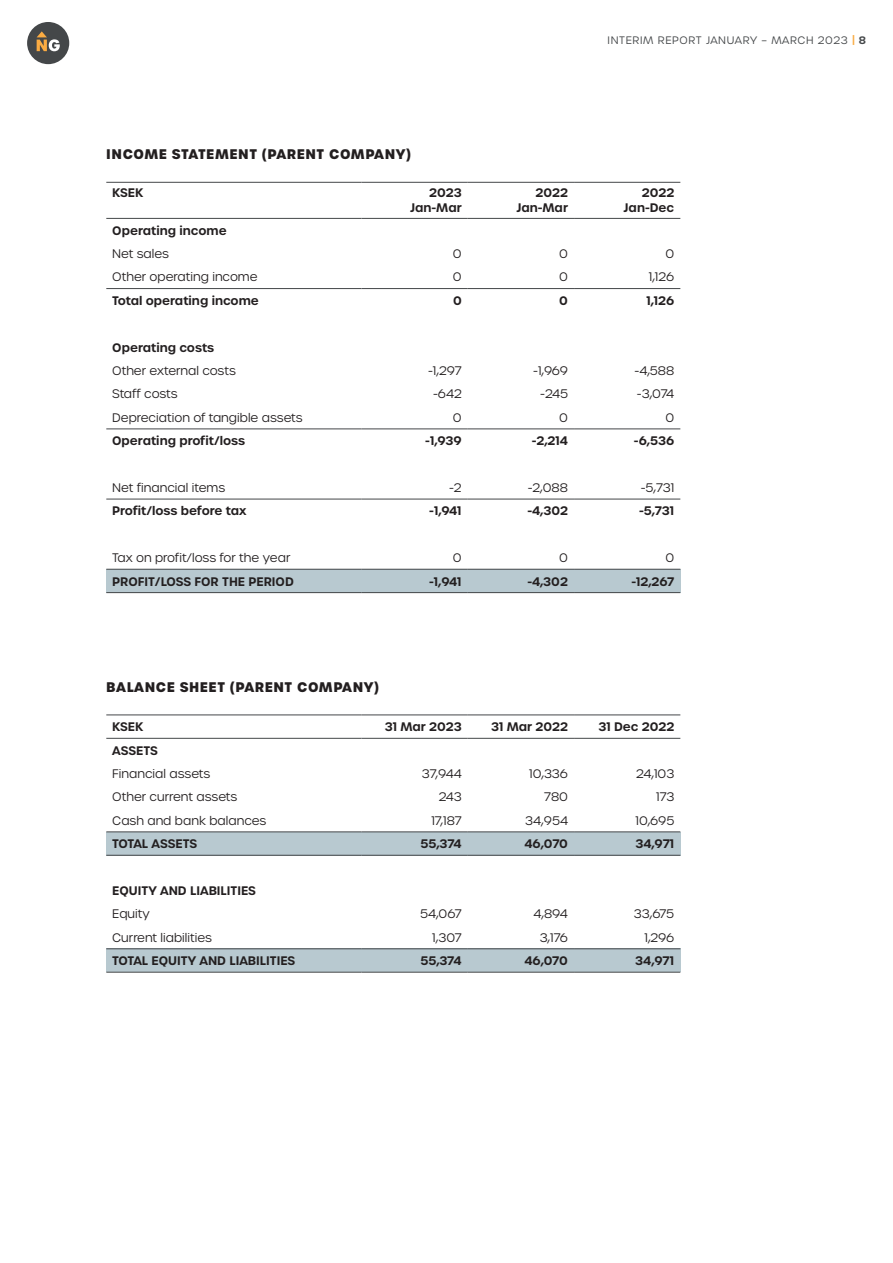
<style>
.page{position:relative;width:893px;height:1263px;background:#fff}
.page>*{position:absolute;margin:0;border:0;box-sizing:border-box;transform-origin:0 0}
.t1{font:700 13.5px "Urbane";letter-spacing:.04em;color:#231f20}
.t2{font:300 12px "Urbane";color:#231f20}
.t3{font:600 12px/15px "Urbane";color:#231f20;text-align:right}
.t4{font:300 10.5px "Urbane";letter-spacing:.06em;color:#444749}
.s1{font-weight:600;color:#f9ab41}
.s2{font-weight:600}
</style>
<div class="page">
<div style="left:27px;top:22px;width:42px;height:42px;background:#444749;border-radius:50%"></div>
<svg style="left:37px;top:31px;width:23px;height:20px"></svg>
<div style="left:106px;top:569px;width:574px;height:24px;background:#b8c9d0"></div>
<hr style="left:106px;top:182px;width:255px;height:1px;background:#444749">
<hr style="left:361px;top:182px;width:107px;height:1px;background:#444749">
<hr style="left:468px;top:182px;width:106px;height:1px;background:#444749">
<hr style="left:574px;top:182px;width:106px;height:1px;background:#444749">
<hr style="left:106px;top:218px;width:255px;height:1px;background:#444749">
<hr style="left:361px;top:218px;width:107px;height:1px;background:#444749">
<hr style="left:468px;top:218px;width:106px;height:1px;background:#444749">
<hr style="left:574px;top:218px;width:106px;height:1px;background:#444749">
<hr style="left:106px;top:569px;width:255px;height:1px;background:#444749">
<hr style="left:361px;top:569px;width:107px;height:1px;background:#444749">
<hr style="left:468px;top:569px;width:106px;height:1px;background:#444749">
<hr style="left:574px;top:569px;width:106px;height:1px;background:#444749">
<hr style="left:106px;top:592px;width:255px;height:1px;background:#444749">
<hr style="left:361px;top:592px;width:107px;height:1px;background:#444749">
<hr style="left:468px;top:592px;width:106px;height:1px;background:#444749">
<hr style="left:574px;top:592px;width:106px;height:1px;background:#444749">
<hr style="left:106px;top:499px;width:255px;height:1px;background:#444749">
<hr style="left:361px;top:499px;width:107px;height:1px;background:#444749">
<hr style="left:468px;top:499px;width:106px;height:1px;background:#444749">
<hr style="left:574px;top:499px;width:106px;height:1px;background:#444749">
<hr style="left:106px;top:429px;width:255px;height:1px;background:#444749">
<hr style="left:361px;top:429px;width:107px;height:1px;background:#444749">
<hr style="left:468px;top:429px;width:106px;height:1px;background:#444749">
<hr style="left:574px;top:429px;width:106px;height:1px;background:#444749">
<hr style="left:106px;top:288px;width:255px;height:1px;background:#444749">
<hr style="left:361px;top:288px;width:107px;height:1px;background:#444749">
<hr style="left:468px;top:288px;width:106px;height:1px;background:#444749">
<hr style="left:574px;top:288px;width:106px;height:1px;background:#444749">
<div style="left:106px;top:949px;width:574px;height:23px;background:#b8c9d0"></div>
<div style="left:106px;top:832px;width:574px;height:23px;background:#b8c9d0"></div>
<hr style="left:106px;top:715px;width:255px;height:1px;background:#444749">
<hr style="left:361px;top:715px;width:107px;height:1px;background:#444749">
<hr style="left:468px;top:715px;width:106px;height:1px;background:#444749">
<hr style="left:574px;top:715px;width:106px;height:1px;background:#444749">
<hr style="left:106px;top:738px;width:255px;height:1px;background:#444749">
<hr style="left:361px;top:738px;width:107px;height:1px;background:#444749">
<hr style="left:468px;top:738px;width:106px;height:1px;background:#444749">
<hr style="left:574px;top:738px;width:106px;height:1px;background:#444749">
<hr style="left:106px;top:832px;width:255px;height:1px;background:#444749">
<hr style="left:361px;top:832px;width:107px;height:1px;background:#444749">
<hr style="left:468px;top:832px;width:106px;height:1px;background:#444749">
<hr style="left:574px;top:832px;width:106px;height:1px;background:#444749">
<hr style="left:106px;top:855px;width:255px;height:1px;background:#444749">
<hr style="left:361px;top:855px;width:107px;height:1px;background:#444749">
<hr style="left:468px;top:855px;width:106px;height:1px;background:#444749">
<hr style="left:574px;top:855px;width:106px;height:1px;background:#444749">
<hr style="left:106px;top:948px;width:255px;height:1px;background:#444749">
<hr style="left:361px;top:948px;width:107px;height:1px;background:#444749">
<hr style="left:468px;top:948px;width:106px;height:1px;background:#444749">
<hr style="left:574px;top:948px;width:106px;height:1px;background:#444749">
<hr style="left:106px;top:972px;width:255px;height:1px;background:#444749">
<hr style="left:361px;top:972px;width:107px;height:1px;background:#444749">
<hr style="left:468px;top:972px;width:106px;height:1px;background:#444749">
<hr style="left:574px;top:972px;width:106px;height:1px;background:#444749">
<p class="t1" style="left:106px;top:145px;width:306px">INCOME STATEMENT (PARENT COMPANY)</p>
<p class="t4" style="left:608px;top:34px;width:260px">INTERIM REPORT JANUARY – MARCH 2023 <span class="s1">|</span> <span class="s2">8</span></p>
<p class="t3" style="left:112px;top:186px;width:33px">KSEK</p>
<p class="t3" style="left:410px;top:186px;width:53px">2023<br>Jan-Mar</p>
<p class="t3" style="left:516px;top:186px;width:53px">2022<br>Jan-Mar</p>
<p class="t3" style="left:624px;top:186px;width:52px">2022<br>Jan-Dec</p>
<p class="t3" style="left:112px;top:223px;width:116px">Operating income</p>
<p class="t2" style="left:112px;top:246px;width:58px">Net sales</p>
<p class="t2" style="left:453px;top:246px;width:10px">0</p>
<p class="t2" style="left:559px;top:246px;width:10px">0</p>
<p class="t2" style="left:665px;top:246px;width:10px">0</p>
<p class="t2" style="left:112px;top:269px;width:147px">Other operating income</p>
<p class="t2" style="left:453px;top:269px;width:10px">0</p>
<p class="t2" style="left:559px;top:269px;width:10px">0</p>
<p class="t2" style="left:649px;top:269px;width:27px">1,126</p>
<p class="t3" style="left:112px;top:293px;width:148px">Total operating income</p>
<p class="t3" style="left:453px;top:293px;width:10px">0</p>
<p class="t3" style="left:559px;top:293px;width:10px">0</p>
<p class="t3" style="left:646px;top:293px;width:29px">1,126</p>
<p class="t3" style="left:112px;top:340px;width:104px">Operating costs</p>
<p class="t2" style="left:112px;top:363px;width:125px">Other external costs</p>
<p class="t2" style="left:428px;top:363px;width:35px">-1,297</p>
<p class="t2" style="left:533px;top:363px;width:36px">-1,969</p>
<p class="t2" style="left:634px;top:363px;width:41px">-4,588</p>
<p class="t2" style="left:112px;top:386px;width:67px">Staff costs</p>
<p class="t2" style="left:433px;top:386px;width:30px">-642</p>
<p class="t2" style="left:540px;top:386px;width:29px">-245</p>
<p class="t2" style="left:637px;top:386px;width:39px">-3,074</p>
<p class="t2" style="left:112px;top:410px;width:192px">Depreciation of tangible assets</p>
<p class="t2" style="left:453px;top:410px;width:10px">0</p>
<p class="t2" style="left:559px;top:410px;width:10px">0</p>
<p class="t2" style="left:665px;top:410px;width:10px">0</p>
<p class="t3" style="left:112px;top:433px;width:134px">Operating profit/loss</p>
<p class="t3" style="left:425px;top:433px;width:38px">-1,939</p>
<p class="t3" style="left:532px;top:433px;width:38px">-2,214</p>
<p class="t3" style="left:634px;top:433px;width:42px">-6,536</p>
<p class="t2" style="left:112px;top:480px;width:115px">Net financial items</p>
<p class="t2" style="left:449px;top:480px;width:14px">-2</p>
<p class="t2" style="left:528px;top:480px;width:42px">-2,088</p>
<p class="t2" style="left:641px;top:480px;width:35px">-5,731</p>
<p class="t3" style="left:112px;top:503px;width:136px">Profit/loss before tax</p>
<p class="t3" style="left:429px;top:503px;width:34px">-1,941</p>
<p class="t3" style="left:527px;top:503px;width:42px">-4,302</p>
<p class="t3" style="left:639px;top:503px;width:37px">-5,731</p>
<p class="t2" style="left:112px;top:550px;width:180px">Tax on profit/loss for the year</p>
<p class="t2" style="left:453px;top:550px;width:10px">0</p>
<p class="t2" style="left:559px;top:550px;width:10px">0</p>
<p class="t2" style="left:665px;top:550px;width:10px">0</p>
<p class="t3" style="left:112px;top:574px;width:183px">PROFIT/LOSS FOR THE PERIOD</p>
<p class="t3" style="left:429px;top:574px;width:34px">-1,941</p>
<p class="t3" style="left:527px;top:574px;width:42px">-4,302</p>
<p class="t3" style="left:631px;top:574px;width:44px">-12,267</p>
<p class="t1" style="left:106px;top:677px;width:274px">BALANCE SHEET (PARENT COMPANY)</p>
<p class="t3" style="left:112px;top:719px;width:33px">KSEK</p>
<p class="t3" style="left:385px;top:719px;width:78px">31 Mar 2023</p>
<p class="t3" style="left:491px;top:719px;width:78px">31 Mar 2022</p>
<p class="t3" style="left:598px;top:719px;width:77px">31 Dec 2022</p>
<p class="t3" style="left:112px;top:743px;width:47px">ASSETS</p>
<p class="t2" style="left:112px;top:766px;width:100px">Financial assets</p>
<p class="t2" style="left:422px;top:766px;width:41px">37,944</p>
<p class="t2" style="left:529px;top:766px;width:40px">10,336</p>
<p class="t2" style="left:636px;top:766px;width:40px">24,103</p>
<p class="t2" style="left:112px;top:789px;width:126px">Other current assets</p>
<p class="t2" style="left:439px;top:789px;width:25px">243</p>
<p class="t2" style="left:544px;top:789px;width:25px">780</p>
<p class="t2" style="left:656px;top:789px;width:20px">173</p>
<p class="t2" style="left:112px;top:813px;width:155px">Cash and bank balances</p>
<p class="t2" style="left:431px;top:813px;width:32px">17,187</p>
<p class="t2" style="left:525px;top:813px;width:44px">34,954</p>
<p class="t2" style="left:635px;top:813px;width:40px">10,695</p>
<p class="t3" style="left:112px;top:836px;width:86px">TOTAL ASSETS</p>
<p class="t3" style="left:420px;top:836px;width:43px">55,374</p>
<p class="t3" style="left:524px;top:836px;width:45px">46,070</p>
<p class="t3" style="left:635px;top:836px;width:40px">34,971</p>
<p class="t3" style="left:112px;top:883px;width:145px">EQUITY AND LIABILITIES</p>
<p class="t2" style="left:112px;top:906px;width:39px">Equity</p>
<p class="t2" style="left:420px;top:906px;width:43px">54,067</p>
<p class="t2" style="left:533px;top:906px;width:36px">4,894</p>
<p class="t2" style="left:634px;top:906px;width:42px">33,675</p>
<p class="t2" style="left:112px;top:930px;width:101px">Current liabilities</p>
<p class="t2" style="left:432px;top:930px;width:31px">1,307</p>
<p class="t2" style="left:540px;top:930px;width:30px">3,176</p>
<p class="t2" style="left:644px;top:930px;width:31px">1,296</p>
<p class="t3" style="left:112px;top:953px;width:185px">TOTAL EQUITY AND LIABILITIES</p>
<p class="t3" style="left:420px;top:953px;width:43px">55,374</p>
<p class="t3" style="left:524px;top:953px;width:45px">46,070</p>
<p class="t3" style="left:635px;top:953px;width:40px">34,971</p>
</div>
